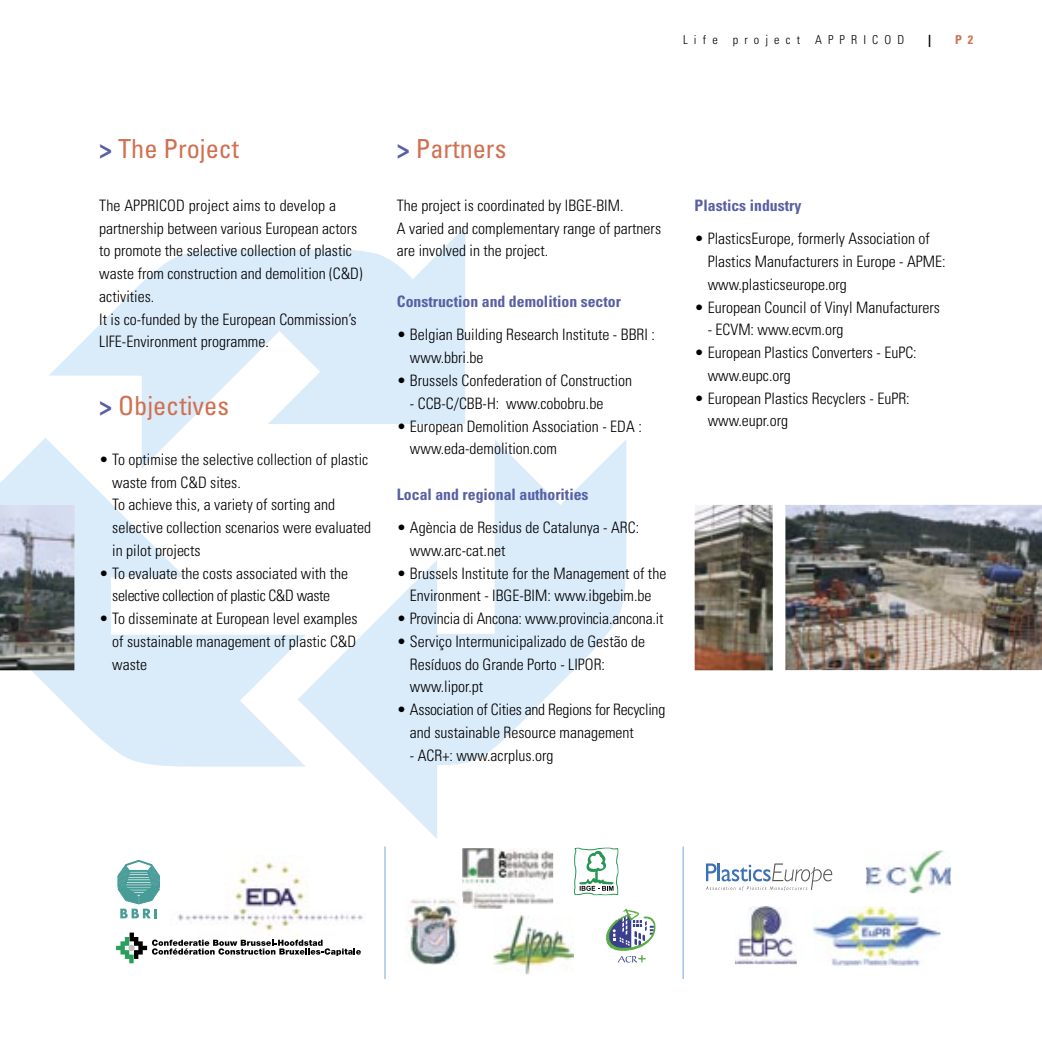
<style>
.page{position:relative;width:1042px;height:1042px;background:#fff}
.page>*{position:absolute;margin:0;border:0;box-sizing:border-box;transform-origin:0 0}
.t1{font:condensed 26.25px "Univers";color:#d07050}
.t2{font:300 condensed 15.75px/22.8px "Univers";color:#000}
.t3{font:700 condensed 15.75px "Univers";color:#585fa3}
.t4{font:300 condensed 15.75px/22.8px "Univers";letter-spacing:-.025em;color:#000;text-align:center}
.t5{font:300 condensed 12.25px "Univers";letter-spacing:.5em;color:#000}
.t6{font:700 condensed 12.25px "Univers";color:#d07050}
.t7{font:700 condensed 12.25px "Univers";color:#000}
.s1{font-weight:700;color:#585fa3}
</style>
<div class="page">
<svg style="left:49px;top:270px;width:416px;height:168px;fill:#daebfa"></svg>
<svg style="left:0;top:438px;width:298px;height:328px"></svg>
<svg style="left:298px;top:440px;width:328px;height:399px"></svg>
<svg style="left:157px;top:227px;width:309px;height:43px"></svg>
<img style="left:0;top:505px;width:74px;height:165px">
<img style="left:785px;top:505px;width:257px;height:165px">
<img style="left:694px;top:505px;width:79px;height:165px">
<img style="left:177px;top:861px;width:187px;height:70px">
<svg style="left:117px;top:932px;width:244px;height:31px"></svg>
<svg style="left:574px;top:847px;width:44px;height:48px"></svg>
<img style="left:462px;top:848px;width:91px;height:61px">
<img style="left:406px;top:897px;width:57px;height:68px">
<svg style="left:606px;top:908px;width:50px;height:54px"></svg>
<img style="left:493px;top:915px;width:81px;height:59px">
<svg style="left:118px;top:860px;width:41px;height:58px"></svg>
<img style="left:735px;top:906px;width:62px;height:58px">
<img style="left:813px;top:906px;width:127px;height:60px">
<img style="left:866px;top:850px;width:85px;height:43px">
<svg style="left:706px;top:863px;width:126px;height:28px"></svg>
<hr style="left:384px;top:846px;width:2px;height:133px;background:#9dc2e2">
<hr style="left:682px;top:846px;width:2px;height:133px;background:#9dc2e2">
<p class="t5" style="left:683px;top:33px;width:223px">Life project APPRICOD</p>
<p class="t7" style="left:928px;top:33px;width:5px">|</p>
<p class="t6" style="left:955px;top:33px;width:20px">P 2</p>
<h1 class="t1" style="left:99px;top:132px;width:141px"><span class="s1">&gt;</span> The Project</h1>
<p class="t2" style="left:99px;top:194px;width:265px">The APPRICOD project aims to develop a partnership between various European actors to promote the selective collection of plastic waste from construction and demolition (C&amp;D) activities.<br>It is co-funded by the European Commission’s LIFE-Environment programme.</p>
<h1 class="t1" style="left:99px;top:389px;width:131px"><span class="s1">&gt;</span> Objectives</h1>
<p class="t2" style="left:112px;top:448px;width:260px;text-indent:-13px">• To optimise the selective collection of plastic waste from C&amp;D sites.<br>To achieve this, a variety of sorting and selective collection scenarios were evaluated in pilot projects</p>
<p class="t4" style="left:99px;top:561px;width:250px">• To evaluate the costs associated with the selective collection of plastic C&amp;D waste</p>
<p class="t2" style="left:112px;top:607px;width:247px;text-align:justify;text-indent:-13px">• To disseminate at European level examples of sustainable management of plastic C&amp;D waste</p>
<h1 class="t1" style="left:397px;top:132px;width:111px"><span class="s1">&gt;</span> Partners</h1>
<p class="t2" style="left:397px;top:194px;width:266px">The project is coordinated by IBGE-BIM.<br>A varied and complementary range of partners are involved in the project.</p>
<p class="t3" style="left:397px;top:292px;width:225px">Construction and demolition sector</p>
<p class="t2" style="left:410px;top:323px;width:246px;text-indent:-13px">• Belgian Building Research Institute - BBRI : www.bbri.be</p>
<p class="t2" style="left:397px;top:369px;width:237px">• Brussels Confederation of Construction</p>
<p class="t2" style="left:410px;top:392px;width:195px">- CCB-C/CBB-H: www.cobobru.be</p>
<p class="t2" style="left:410px;top:414px;width:233px;text-indent:-13px">• European Demolition Association - EDA : www.eda-demolition.com</p>
<p class="t3" style="left:397px;top:484px;width:193px">Local and regional authorities</p>
<p class="t2" style="left:410px;top:516px;width:231px;text-indent:-13px">• Agència de Residus de Catalunya - ARC: www.arc-cat.net</p>
<p class="t2" style="left:397px;top:561px;width:271px;text-align:center">• Brussels Institute for the Management of the<br>Environment - IBGE-BIM: www.ibgebim.be</p>
<p class="t2" style="left:397px;top:607px;width:268px">• Provincia di Ancona: www.provincia.ancona.it</p>
<p class="t2" style="left:410px;top:630px;width:237px;text-indent:-13px">• Serviço Intermunicipalizado de Gestão de<br>Resíduos do Grande Porto - LIPOR: www.lipor.pt</p>
<p class="t2" style="left:410px;top:698px;width:257px;text-indent:-13px">• Association of Cities and Regions for Recycling and sustainable Resource management</p>
<p class="t2" style="left:410px;top:743px;width:145px">- ACR+: www.acrplus.org</p>
<p class="t3" style="left:694px;top:196px;width:108px">Plastics industry</p>
<p class="t2" style="left:708px;top:227px;width:239px;text-indent:-13px">• PlasticsEurope, formerly Association of<br>Plastics Manufacturers in Europe - APME: www.plasticseurope.org</p>
<p class="t2" style="left:694px;top:296px;width:247px">• European Council of Vinyl Manufacturers</p>
<p class="t2" style="left:708px;top:318px;width:137px">- ECVM: www.ecvm.org</p>
<p class="t2" style="left:708px;top:341px;width:211px;text-indent:-13px">• European Plastics Converters - EuPC: www.eupc.org</p>
<p class="t2" style="left:708px;top:387px;width:204px;text-indent:-13px">• European Plastics Recyclers - EuPR: www.eupr.org</p>
</div>
